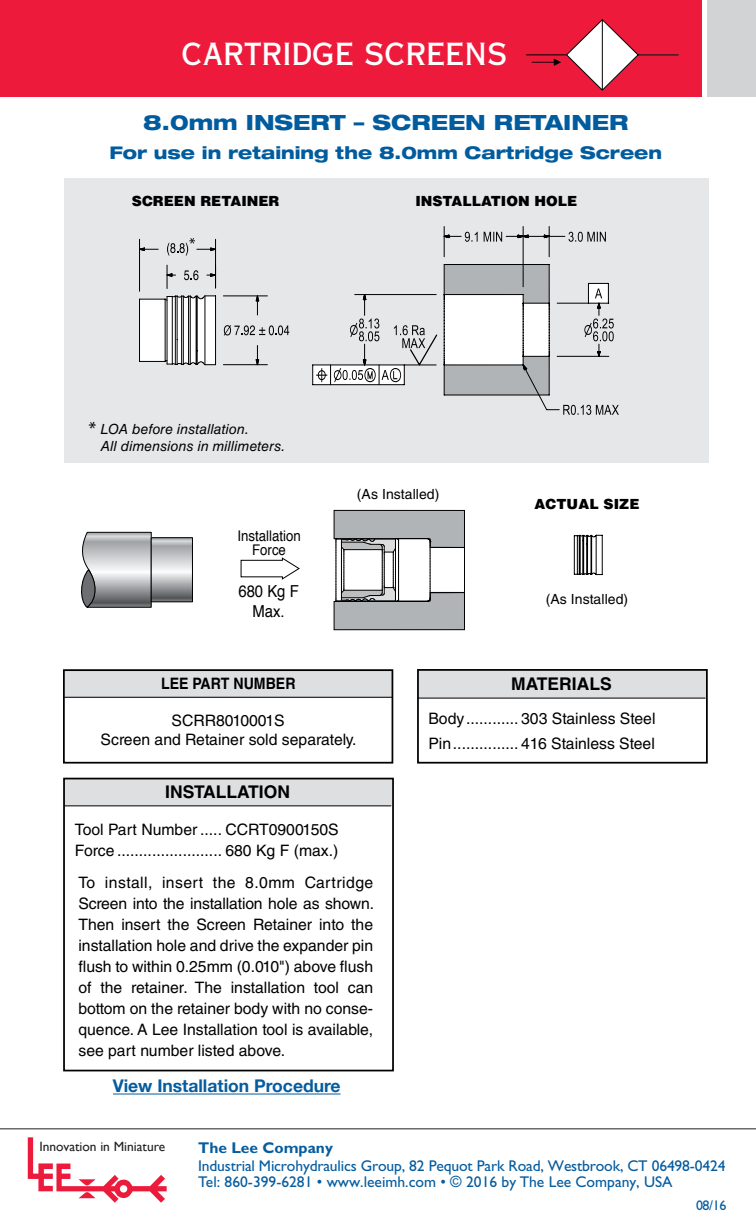
<style>
.page{position:relative;width:756px;height:1229px;background:#fff}
.page>*{position:absolute;margin:0;border:0;box-sizing:border-box;transform-origin:0 0}
.t1{font:30.62px "Copperplate Thirty AB";letter-spacing:.02em;color:#fff}
.t2{font:800 expanded 21px "Helvetica Neue";color:#005c9e}
.t3{font:800 expanded 17.5px "Helvetica Neue";color:#005c9e}
.t4{font:700 17.5px "Helvetica Neue";color:#055c9f}
.t5{font:700 17.5px "Helvetica LT Std";color:#000}
.t6{font:16.45px/20.1px "Helvetica";color:#000;text-align:center;scale:.9 1}
.t7{font:15.75px/21px "Helvetica LT Std";color:#000}
.t8{font:700 15.75px "Helvetica LT Std";color:#000;scale:.9 1}
.t9{font:15.58px/16.6px "Gill Sans";letter-spacing:-.01em;color:#055c9f}
.t10{font:700 15.58px "Gill Sans";color:#055c9f}
.t11{font:14.7px/14.7px "Helvetica";color:#000;text-align:center;scale:.9 1}
.t12{font:italic 14px/16.8px "Helvetica LT Std";letter-spacing:.01em;color:#000}
.t13{font:900 14px "Helvetica LT Std";color:#000}
.t14{font:14px "Helvetica LT Std";letter-spacing:.005em;color:#000}
.t15{font:14px "Gill Sans";color:#055c9f}
.t16{font:13.47px "Gill Sans";color:#231f20}
.s1{font-family:"Myriad Std Tilt";font-style:normal;font-size:21px}
</style>
<div class="page">
<svg style="left:28px;top:1137px;width:139px;height:65px"></svg>
<hr style="left:0;top:1128px;width:756px;height:1px;background:#231f20">
<hr style="left:113px;top:1093px;width:228px;height:1px;background:#055c9f">
<div style="left:0;top:0;width:702px;height:96px;background:#ed1a3b"></div>
<div style="left:707px;top:0;width:49px;height:96px;background:#d1d3d4"></div>
<div style="left:64px;top:777px;width:327px;height:28px;background:#dedfe0"></div>
<hr style="left:64px;top:805px;width:327px;height:1px;background:#000">
<div style="left:63px;top:777px;width:331px;height:294px;border:2px solid #000"></div>
<div style="left:64px;top:178px;width:645px;height:284px;background:#e6e7e8"></div>
<svg style="left:139px;top:238px;width:150px;height:128px"></svg>
<svg style="left:312px;top:226px;width:307px;height:189px"></svg>
<svg style="left:574px;top:535px;width:29px;height:40px"></svg>
<div style="left:64px;top:669px;width:328px;height:29px;background:#dedfe0"></div>
<hr style="left:64px;top:697px;width:328px;height:1px;background:#000">
<div style="left:63px;top:669px;width:330px;height:94px;border:2px solid #000"></div>
<div style="left:417px;top:670px;width:289px;height:27px;background:#dedfe0"></div>
<hr style="left:417px;top:697px;width:289px;height:1px;background:#000">
<div style="left:417px;top:669px;width:291px;height:94px;border:2px solid #000"></div>
<svg style="left:153px;top:539px;width:38px;height:61px;background:#b7b8ba"></svg>
<div style="left:151px;top:537px;width:42px;height:65px;border:1px solid #000"></div>
<svg style="left:81px;top:531px;width:71px;height:77px;background:#aaabad"></svg>
<svg style="left:240px;top:557px;width:60px;height:23px"></svg>
<svg style="left:333px;top:509px;width:132px;height:121px"></svg>
<hr style="left:526px;top:54px;width:41px;height:1px;background:#000">
<svg style="left:531px;top:19px;width:148px;height:72px"></svg>
<h1 class="t1" style="left:182px;top:35px;width:327px">CARTRIDGE SCREENS</h1>
<h1 class="t1" style="left:177px;top:42px;width:350px">INSERT CHECK VALVES</h1>
<h2 class="t2" style="left:143px;top:109px;width:487px">8.0mm INSERT – SCREEN RETAINER</h2>
<p class="t3" style="left:110px;top:142px;width:554px">For use in retaining the 8.0mm Cartridge Screen</p>
<p class="t13" style="left:132px;top:192px;width:149px">SCREEN RETAINER</p>
<p class="t13" style="left:415px;top:192px;width:163px">INSTALLATION HOLE</p>
<p class="t12" style="left:101px;top:421px;width:186px;text-indent:-12px"><span class="s1">*</span> LOA before installation.<br>All dimensions in millimeters.</p>
<p class="t11" style="left:237px;top:528px;width:72px">Installation<br>Force</p>
<p class="t6" style="left:238px;top:581px;width:69px">680 Kg F<br>Max.</p>
<p class="t14" style="left:357px;top:485px;width:84px">(As Installed)</p>
<p class="t13" style="left:534px;top:494px;width:107px">ACTUAL SIZE</p>
<p class="t14" style="left:546px;top:591px;width:84px">(As Installed)</p>
<p class="t8" style="left:161px;top:674px;width:151px">LEE PART NUMBER</p>
<p class="t7" style="left:101px;top:711px;width:257px;line-height:18.9px;text-align:center">SCRR8010001S<br>Screen and Retainer sold separately.</p>
<p class="t5" style="left:165px;top:781px;width:126px">INSTALLATION</p>
<p class="t7" style="left:75px;top:819px;width:265px">Tool Part Number ..... CCRT0900150S<br>Force ........................ 680 Kg F (max.)</p>
<p class="t7" style="left:78px;top:871px;width:297px;text-align:justify">To install, insert the 8.0mm Cartridge Screen into the installation hole as shown.<br>Then insert the Screen Retainer into the installation hole and drive the expander pin flush to within 0.25mm (0.010") above flush of the retainer. The installation tool can bottom on the retainer body with no conse&shy;quence. A Lee Installation tool is available, see part number listed above.</p>
<p class="t4" style="left:113px;top:1072px;width:229px">View Installation Procedure</p>
<p class="t5" style="left:511px;top:673px;width:102px">MATERIALS</p>
<p class="t7" style="left:428px;top:706px;width:229px;line-height:24.5px">Body............ 303 Stainless Steel<br>Pin............... 416 Stainless Steel</p>
<p class="t16" style="left:39px;top:1138px;width:127px">Innovation in Miniature</p>
<p class="t10" style="left:198px;top:1138px;width:136px">The Lee Company</p>
<p class="t9" style="left:198px;top:1157px;width:529px">Industrial Microhydraulics Group, 82 Pequot Park Road, Westbrook, CT 06498-0424<br>Tel: 860-399-6281 • www.leeimh.com • © 2016 by The Lee Company, USA</p>
<p class="t15" style="left:696px;top:1196px;width:32px">08/16</p>
</div>
